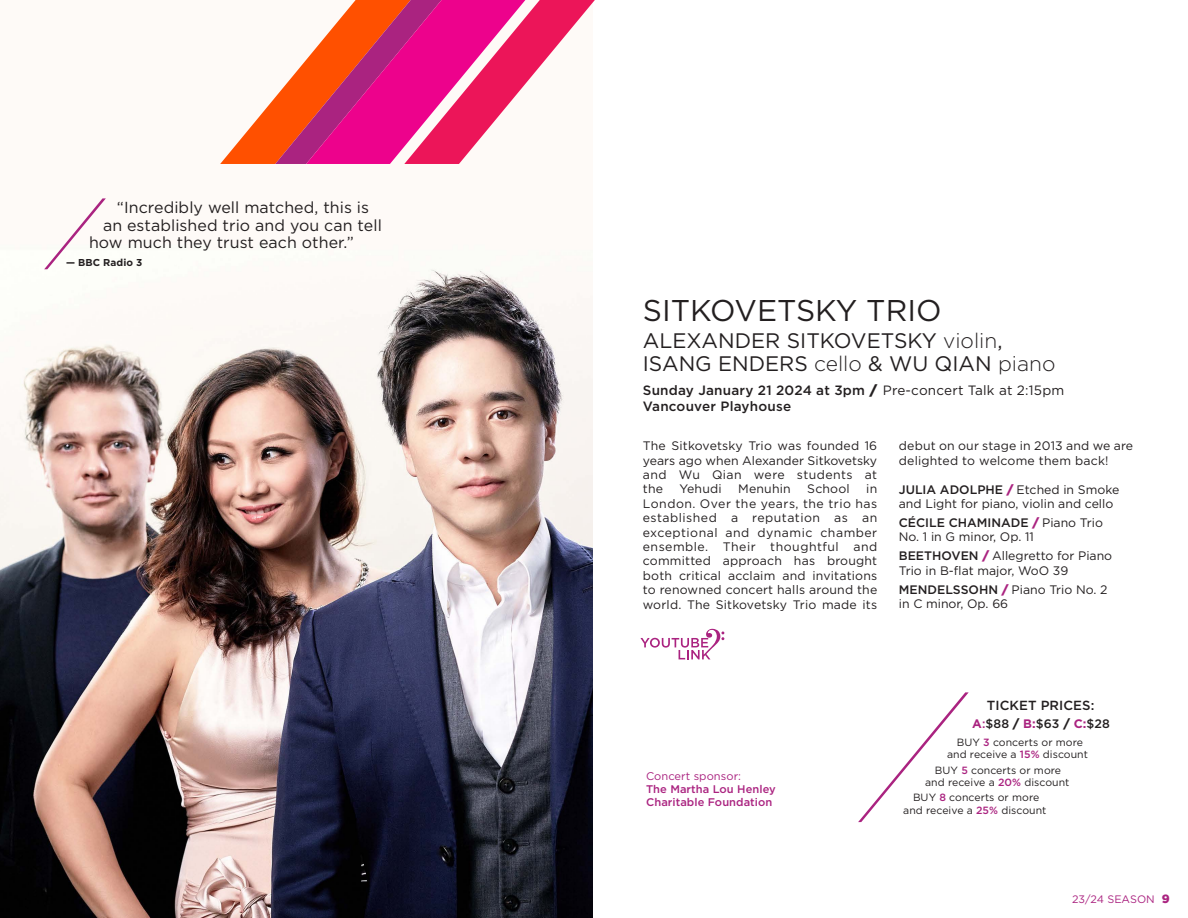
<style>
.page{position:relative;width:1188px;height:918px;background:#fff}
.page>*{position:absolute;margin:0;border:0;box-sizing:border-box;transform-origin:0 0}
.t1{font:30px "Gotham";color:#231f20}
.t2{font:21px/23.4px "Gotham";color:#231f20}
.t3{font:15.9px "Gotham";letter-spacing:.005em;color:#231f20}
.t4{font:500 13.5px/15.9px "Gotham";letter-spacing:.015em;color:#231f20}
.t5{font:500 13.2px "Gotham";letter-spacing:.005em;color:#231f20}
.t6{font:12.3px/14.4px "Gotham";color:#231f20}
.t7{font:500 12.3px "Gotham";color:#231f20}
.t8{font:500 11.1px/12.9px "Gotham";letter-spacing:.005em;color:#aa2380}
.t9{font:11.1px "Gotham";letter-spacing:.005em;color:#aa2380}
.t10{font:10.8px "Gotham";letter-spacing:.005em;color:#aa2380}
.t11{font:10.5px/12.3px "Gotham";letter-spacing:.005em;color:#231f20;text-align:center}
.t12{font:700 10.05px "Gotham";letter-spacing:.005em;color:#231f20}
.s1{font-weight:300}
.s2{font-weight:900}
.s3{font-weight:400}
.s4{font-weight:500}
.s5{font-weight:900;color:#aa2380}
.s6{font-weight:700;color:#aa2380}
.s7{color:#aa2380}
.s8{font-weight:500;color:#aa2380}
.s9{font-weight:900;font-size:12px}
</style>
<div class="page">
<img style="left:0;top:269px;width:592px;height:649px">
<svg style="left:220px;top:0;width:375px;height:164px"></svg>
<svg style="left:44px;top:198px;width:62px;height:71px"></svg>
<svg style="left:858px;top:692px;width:111px;height:130px"></svg>
<svg style="left:640px;top:629px;width:84px;height:30px"></svg>
<p class="t3" style="left:117px;top:198px;width:254px">“Incredibly well matched, this is</p>
<p class="t3" style="left:103px;top:215px;width:280px">an established trio and you can tell</p>
<p class="t3" style="left:89px;top:232px;width:266px">how much they trust each other.”</p>
<p class="t12" style="left:66px;top:256px;width:78px">— BBC Radio 3</p>
<h1 class="t1" style="left:643px;top:291px;width:300px">SITKOVETSKY TRIO</h1>
<h2 class="t2" style="left:643px;top:328px;width:414px">ALEXANDER SITKOVETSKY <span class="s1">violin</span>,<br>ISANG ENDERS <span class="s1">cello</span> &amp; WU QIAN <span class="s1">piano</span></h2>
<p class="t4" style="left:643px;top:382px;width:423px">Sunday January 21 2024 at 3pm <span class="s2">/</span> <span class="s3">Pre-concert Talk at 2:15pm<br></span>Vancouver Playhouse</p>
<p class="t6" style="left:643px;top:438px;width:236px;text-align:justify">The Sitkovetsky Trio was founded 16 years ago when Alexander Sitkovetsky and Wu Qian were students at the</p>
<p class="t6" style="left:680px;top:482px;width:44px">Yehudi</p>
<p class="t6" style="left:738px;top:482px;width:54px">Menuhin</p>
<p class="t6" style="left:807px;top:482px;width:44px">School</p>
<p class="t6" style="left:643px;top:482px;width:236px;text-align:justify;text-indent:223px">in London. Over the years, the trio has established a reputation as an exceptional and dynamic chamber ensemble. Their thoughtful and committed approach has brought both critical acclaim and invitations to renowned concert halls around the world. The Sitkovetsky Trio made its</p>
<p class="t6" style="left:899px;top:438px;width:236px">debut on our stage in 2013 and we are delighted to welcome them back!</p>
<p class="t6" style="left:899px;top:482px;width:222px"><span class="s4">JULIA ADOLPHE</span> <span class="s5">/</span> Etched in Smoke and Light for piano, violin and cello</p>
<p class="t6" style="left:899px;top:515px;width:206px"><span class="s4">CÉCILE CHAMINADE</span> <span class="s5">/</span> Piano Trio<br>No. 1 in G minor, Op. 11</p>
<p class="t6" style="left:899px;top:548px;width:215px"><span class="s4">BEETHOVEN</span> <span class="s5">/</span> Allegretto for Piano<br>Trio in B-flat major, WoO 39</p>
<p class="t6" style="left:899px;top:582px;width:210px"><span class="s4">MENDELSSOHN</span> <span class="s5">/</span> Piano Trio No. 2 in C minor, Op. 66</p>
<p class="t9" style="left:646px;top:769px;width:96px">Concert sponsor:</p>
<p class="t8" style="left:646px;top:782px;width:131px">The Martha Lou Henley<br>Charitable Foundation</p>
<p class="t5" style="left:987px;top:697px;width:109px">TICKET PRICES:</p>
<p class="t7" style="left:972px;top:715px;width:139px"><span class="s6">A</span><span class="s7">:</span>$88 <span class="s2">/</span> <span class="s6">B:</span>$63 <span class="s2">/</span> <span class="s6">C:</span>$28</p>
<p class="t11" style="left:947px;top:736px;width:142px">BUY <span class="s8">3</span> concerts or more and receive a <span class="s8">15%</span> discount</p>
<p class="t11" style="left:925px;top:764px;width:146px">BUY <span class="s8">5</span> concerts or more and receive a <span class="s8">20%</span> discount</p>
<p class="t11" style="left:903px;top:791px;width:145px">BUY <span class="s8">8</span> concerts or more and receive a <span class="s8">25%</span> discount</p>
<p class="t10" style="left:1072px;top:892px;width:99px">23/24 SEASON <span class="s9">9</span></p>
</div>
